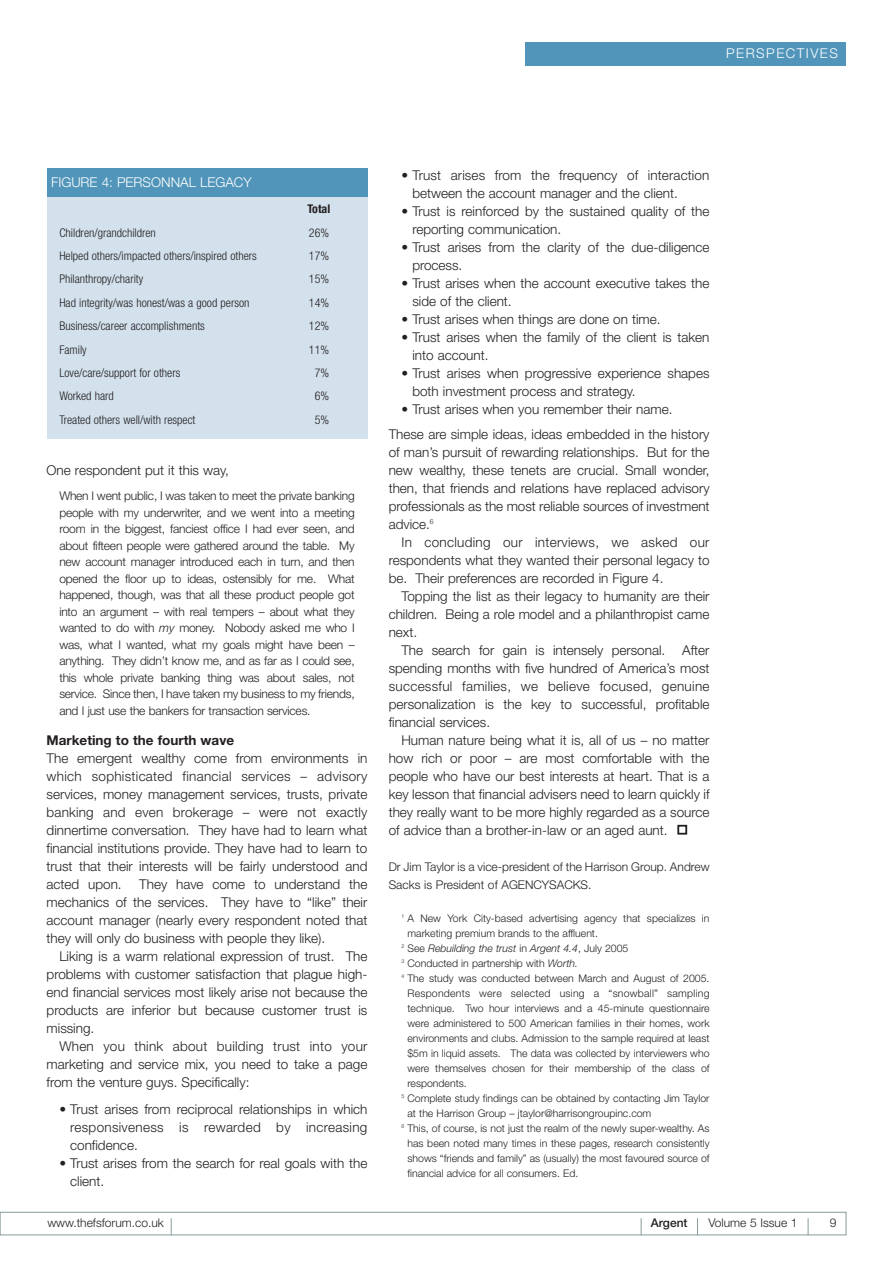
<style>
.page{position:relative;width:893px;height:1263px;background:#fff}
.page>*{position:absolute;margin:0;border:0;box-sizing:border-box;transform-origin:0 0}
.t1{font:300 13.5px/18px "Helvetica Neue";color:#231f20;text-align:justify}
.t2{font:700 13.5px "Helvetica Neue";color:#231f20}
.t3{font:300 13.5px "Helvetica Neue";color:#fff}
.t4{font:300 13.5px "Helvetica Neue";letter-spacing:.11em;color:#fff}
.t5{font:300 12px/16.5px "Helvetica Neue";color:#231f20;text-align:justify}
.t6{font:300 condensed 12px "Helvetica Neue";color:#231f20}
.t7{font:500 12px "Helvetica Neue";color:#231f20}
.t8{font:700 condensed 12px "Helvetica Neue";color:#231f20}
.t9{font:300 10.5px "Helvetica Neue";color:#231f20}
.t10{font:300 10.5px "Helvetica Neue";letter-spacing:.02em;color:#231f20}
.t11{font:italic 300 10.5px "Helvetica Neue";color:#231f20}
.s1{font-style:italic}
.s2{font-style:normal}
</style>
<div class="page">
<div style="left:525px;top:43px;width:321px;height:23px;background:#5195ba"></div>
<div style="left:0;top:1212px;width:846px;height:23px;border:1px solid #869c9c"></div>
<svg style="left:171px;top:1218px;width:1px;height:17px"></svg>
<svg style="left:807px;top:1218px;width:1px;height:17px"></svg>
<svg style="left:697px;top:1218px;width:1px;height:17px"></svg>
<svg style="left:640px;top:1218px;width:1px;height:17px"></svg>
<div style="left:677px;top:825px;width:10px;height:10px;border:2px solid #231f20"></div>
<div style="left:47px;top:169px;width:320px;height:270px;background:#d3e1ed"></div>
<div style="left:47px;top:169px;width:320px;height:28px;background:#5195ba"></div>
<p class="t4" style="left:726px;top:48px;width:113px">PERSPECTIVES</p>
<p class="t3" style="left:51px;top:177px;width:202px">FIGURE 4: PERSONNAL LEGACY</p>
<p class="t8" style="left:307px;top:205px;width:24px">Total</p>
<p class="t6" style="left:59px;top:228px;width:98px">Children/grandchildren</p>
<p class="t6" style="left:309px;top:228px;width:22px">26%</p>
<p class="t6" style="left:59px;top:251px;width:199px">Helped others/impacted others/inspired others</p>
<p class="t6" style="left:309px;top:251px;width:22px">17%</p>
<p class="t6" style="left:59px;top:275px;width:85px">Philanthropy/charity</p>
<p class="t6" style="left:309px;top:275px;width:22px">15%</p>
<p class="t6" style="left:59px;top:298px;width:191px">Had integrity/was honest/was a good person</p>
<p class="t6" style="left:309px;top:298px;width:22px">14%</p>
<p class="t6" style="left:59px;top:322px;width:147px">Business/career accomplishments</p>
<p class="t6" style="left:309px;top:322px;width:22px">12%</p>
<p class="t6" style="left:59px;top:345px;width:29px">Family</p>
<p class="t6" style="left:309px;top:345px;width:22px">11%</p>
<p class="t6" style="left:59px;top:368px;width:122px">Love/care/support for others</p>
<p class="t6" style="left:315px;top:368px;width:16px">7%</p>
<p class="t6" style="left:59px;top:392px;width:56px">Worked hard</p>
<p class="t6" style="left:315px;top:392px;width:16px">6%</p>
<p class="t6" style="left:59px;top:415px;width:138px">Treated others well/with respect</p>
<p class="t6" style="left:315px;top:415px;width:16px">5%</p>
<p class="t1" style="left:47px;top:462px;width:184px">One respondent put it this way,</p>
<p class="t5" style="left:59px;top:489px;width:297px">When I went public, I was taken to meet the private banking people with my underwriter, and we went into a meeting room in the biggest, fanciest office I had ever seen, and about fifteen people were gathered around the table. My new account manager introduced each in turn, and then opened the floor up to ideas, ostensibly for me. What happened, though, was that all these product people got into an argument – with real tempers – about what they wanted to do with <span class="s1">my</span> money. Nobody asked me who I was, what I wanted, what my goals might have been – anything. They didn’t know me, and as far as I could see, this whole private banking thing was about sales, not service. Since then, I have taken my business to my friends, and I just use the bankers for transaction services.</p>
<p class="t2" style="left:47px;top:735px;width:189px">Marketing to the fourth wave</p>
<p class="t1" style="left:47px;top:750px;width:322px">The emergent wealthy come from environments in which sophisticated financial services – advisory services, money management services, trusts, private banking and even brokerage – were not exactly dinnertime conversation. They have had to learn what financial institutions provide. They have had to learn to trust that their interests will be fairly understood and acted upon.</p>
<p class="t1" style="left:47px;top:876px;width:322px;text-indent:93px">They have come to understand the mechanics of the services. They have to “like” their account manager (nearly every respondent noted that they will only do business with people they like).</p>
<p class="t1" style="left:47px;top:948px;width:322px;text-indent:13px">Liking is a warm relational expression of trust. The problems with customer satisfaction that plague high&shy;end financial services most likely arise not because the products are inferior but because customer trust is missing.</p>
<p class="t1" style="left:47px;top:1038px;width:322px;text-indent:13px">When you think about building trust into your marketing and service mix, you need to take a page from the venture guys. Specifically:</p>
<p class="t1" style="left:70px;top:1101px;width:299px;text-indent:-11px">• Trust arises from reciprocal relationships in which responsiveness is rewarded by increasing confidence.</p>
<p class="t1" style="left:70px;top:1155px;width:299px;text-indent:-11px">• Trust arises from the search for real goals with the client.</p>
<p class="t1" style="left:412px;top:167px;width:299px;text-indent:-11px">• Trust arises from the frequency of interaction between the account manager and the client.</p>
<p class="t1" style="left:412px;top:203px;width:299px;text-indent:-11px">• Trust is reinforced by the sustained quality of the reporting communication.</p>
<p class="t1" style="left:412px;top:239px;width:299px;text-indent:-11px">• Trust arises from the clarity of the due-diligence process.</p>
<p class="t1" style="left:412px;top:275px;width:299px;text-indent:-11px">• Trust arises when the account executive takes the side of the client.</p>
<p class="t1" style="left:401px;top:311px;width:261px">• Trust arises when things are done on time.</p>
<p class="t1" style="left:412px;top:329px;width:299px;text-indent:-11px">• Trust arises when the family of the client is taken into account.</p>
<p class="t1" style="left:412px;top:365px;width:299px;text-indent:-11px">• Trust arises when progressive experience shapes both investment process and strategy.</p>
<p class="t1" style="left:388px;top:398px;width:322px;line-height:24.8px;text-indent:13px">• Trust arises when you remember their name.<br>These are simple ideas, ideas embedded in the history</p>
<p class="t1" style="left:388px;top:444px;width:322px">of man’s pursuit of rewarding relationships. But for the new wealthy, these tenets are crucial. Small wonder, then, that friends and relations have replaced advisory professionals as the most reliable sources of investment advice.<sup>6</sup></p>
<p class="t1" style="left:388px;top:534px;width:322px;text-indent:13px">In concluding our interviews, we asked our respondents what they wanted their personal legacy to be. Their preferences are recorded in Figure 4.</p>
<p class="t1" style="left:401px;top:588px;width:309px">Topping the list as their legacy to humanity are their</p>
<p class="t1" style="left:388px;top:606px;width:322px">children. Being a role model and a philanthropist came</p>
<p class="t1" style="left:388px;top:624px;width:30px">next.</p>
<p class="t1" style="left:401px;top:642px;width:265px">The search for gain is intensely personal.</p>
<p class="t1" style="left:388px;top:642px;width:322px;text-indent:293px">After spending months with five hundred of America’s most successful families, we believe focused, genuine personalization is the key to successful, profitable financial services.</p>
<p class="t1" style="left:388px;top:732px;width:322px;text-indent:13px">Human nature being what it is, all of us – no matter how rich or poor – are most comfortable with the people who have our best interests at heart. That is a key lesson that financial advisers need to learn quickly if they really want to be more highly regarded as a source of advice than a brother-in-law or an aged aunt.</p>
<p class="t5" style="left:388px;top:858px;width:322px;line-height:18px">Dr Jim Taylor is a vice-president of the Harrison Group. Andrew<br>Sacks is President of AGENCYSACKS.</p>
<p class="t9" style="left:401px;top:914px;width:309px"><sup>1</sup> A New York City-based advertising agency that specializes in</p>
<p class="t9" style="left:407px;top:929px;width:192px">marketing premium brands to the affluent.</p>
<p class="t11" style="left:401px;top:944px;width:228px"><sup>2</sup> <span class="s2">See</span> Rebuilding the trust <span class="s2">in</span> Argent 4.4<span class="s2">, July 2005</span></p>
<p class="t9" style="left:401px;top:959px;width:178px"><sup>3</sup> Conducted in partnership with <span class="s1">Worth.</span></p>
<p class="t9" style="left:401px;top:974px;width:309px"><sup>4</sup> The study was conducted between March and August of 2005.</p>
<p class="t10" style="left:407px;top:989px;width:303px">Respondents were selected using a “snowball” sampling</p>
<p class="t9" style="left:407px;top:1004px;width:303px">technique. Two hour interviews and a 45-minute questionnaire</p>
<p class="t9" style="left:407px;top:1019px;width:303px">were administered to 500 American families in their homes, work</p>
<p class="t9" style="left:407px;top:1034px;width:303px">environments and clubs. Admission to the sample required at least</p>
<p class="t9" style="left:407px;top:1049px;width:303px">$5m in liquid assets. The data was collected by interviewers who</p>
<p class="t9" style="left:407px;top:1064px;width:303px">were themselves chosen for their membership of the class of</p>
<p class="t9" style="left:407px;top:1079px;width:61px">respondents.</p>
<p class="t9" style="left:401px;top:1094px;width:309px"><sup>5</sup> Complete study findings can be obtained by contacting Jim Taylor</p>
<p class="t9" style="left:407px;top:1109px;width:245px">at the Harrison Group – jtaylor@harrisongroupinc.com</p>
<p class="t9" style="left:401px;top:1124px;width:309px"><sup>6</sup> This, of course, is not just the realm of the newly super-wealthy. As</p>
<p class="t9" style="left:407px;top:1139px;width:303px">has been noted many times in these pages, research consistently</p>
<p class="t9" style="left:407px;top:1154px;width:303px">shows “friends and family” as (usually) the most favoured source of</p>
<p class="t9" style="left:407px;top:1169px;width:172px">financial advice for all consumers. Ed.</p>
<p class="t5" style="left:47px;top:1215px;width:118px">www.thefsforum.co.uk</p>
<p class="t7" style="left:650px;top:1218px;width:38px">Argent</p>
<p class="t5" style="left:708px;top:1215px;width:91px">Volume 5 Issue 1</p>
<p class="t5" style="left:829px;top:1215px;width:8px">9</p>
</div>
